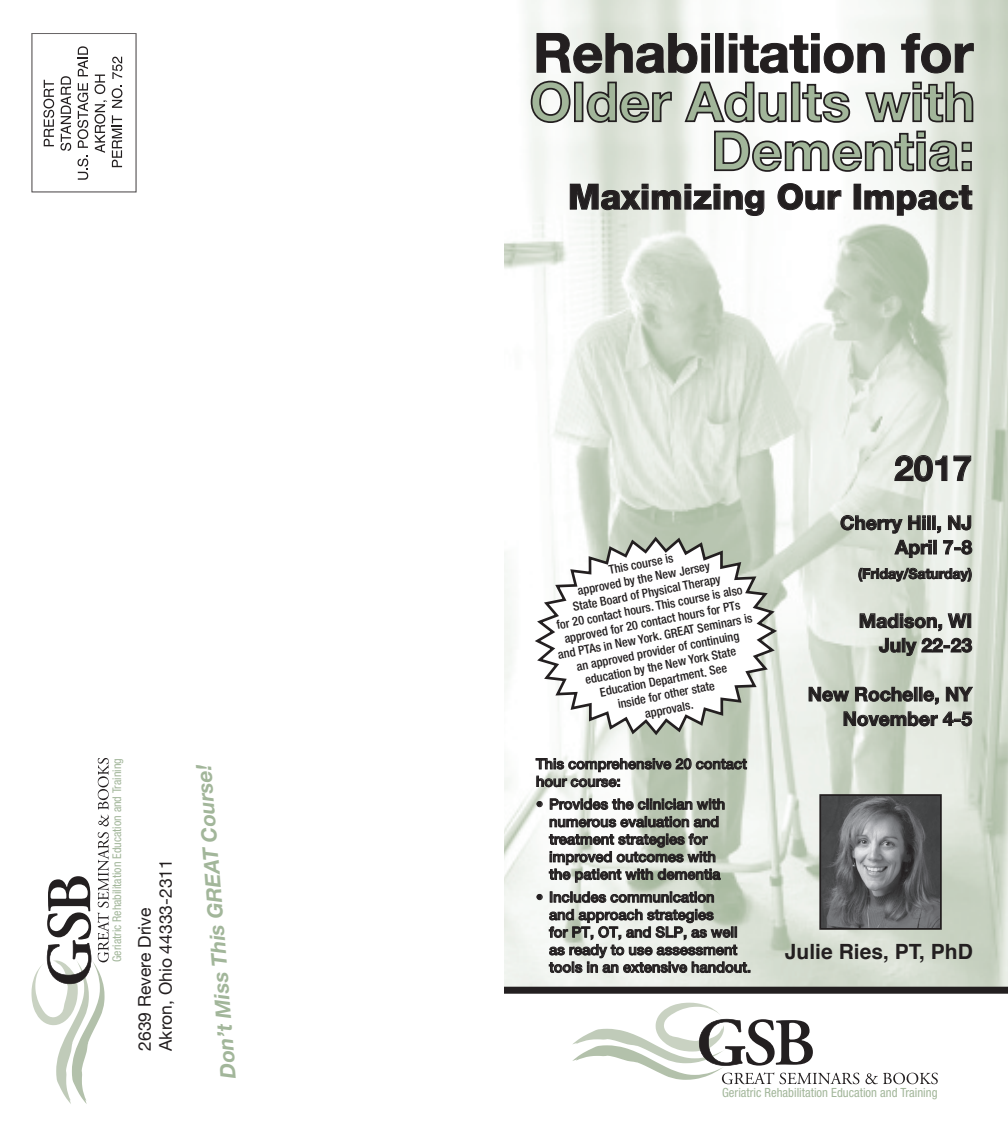
<style>
.page{position:relative;width:1008px;height:1134px;background:#fff}
.page>*{position:absolute;margin:0;border:0;box-sizing:border-box;transform-origin:0 0}
.t1{font:700 54.25px/49px "Helvetica Neue";color:#a2b69a;text-align:right}
.t2{font:800 35px "Helvetica Neue";color:#231f20}
.t3{font:700 35px "Helvetica Neue";color:#231f20}
.t4{font:italic 700 21px "Helvetica Neue";color:#a2b69a}
.t5{font:700 21px "Helvetica";color:#231f20}
.t6{font:700 19.25px/24.5px "Helvetica Neue";color:#231f20;text-align:right}
.t7{font:17.5px/21px "Helvetica Neue";color:#231f20}
.t8{font:500 14.53px/17.5px "Helvetica Neue";color:#231f20}
.t9{font:700 14px "Helvetica Neue";color:#231f20}
.t10{font:condensed 12.6px "Helvetica Neue";color:#a2b69a}
.t11{font:500 condensed 12.42px/14.9px "Helvetica Neue";color:#231f20;text-align:center}
.t12{font:condensed 12.08px "Helvetica Neue";color:#a2b69a}
</style>
<div class="page">
<img style="left:504px;top:0;width:504px;height:987px">
<svg style="left:32px;top:33px;width:104px;height:159px"></svg>
<div style="left:504px;top:987px;width:504px;height:7px;background:#231f20"></div>
<svg style="left:536px;top:758px;width:211px;height:29px;background:#a9aea5"></svg>
<svg style="left:537px;top:801px;width:5px;height:6px"></svg>
<svg style="left:550px;top:799px;width:174px;height:11px;background:#868782"></svg>
<svg style="left:550px;top:816px;width:168px;height:11px"></svg>
<svg style="left:549px;top:834px;width:172px;height:48px"></svg>
<svg style="left:537px;top:894px;width:5px;height:6px"></svg>
<svg style="left:550px;top:892px;width:164px;height:11px;background:#8a8b87"></svg>
<svg style="left:549px;top:909px;width:201px;height:64px;background:#afb1ac"></svg>
<svg style="left:536px;top:33px;width:174px;height:41px;background:#7e7e7b"></svg>
<div style="left:716px;top:33px;width:7px;height:39px;background:#231f20"></div>
<div style="left:715px;top:33px;width:9px;height:40px;border:1px solid #231f20"></div>
<svg style="left:728px;top:33px;width:157px;height:41px"></svg>
<svg style="left:901px;top:33px;width:73px;height:41px;background:#8d8e89"></svg>
<svg style="left:530px;top:80px;width:41px;height:44px"></svg>
<div style="left:574px;top:82px;width:9px;height:40px;border:2px solid #231f20"></div>
<svg style="left:586px;top:81px;width:87px;height:43px;background:#b5b9b1"></svg>
<svg style="left:684px;top:81px;width:103px;height:43px"></svg>
<div style="left:791px;top:82px;width:9px;height:40px;border:2px solid #231f20"></div>
<svg style="left:801px;top:83px;width:50px;height:41px"></svg>
<svg style="left:864px;top:81px;width:110px;height:42px"></svg>
<svg style="left:713px;top:130px;width:260px;height:43px"></svg>
<svg style="left:569px;top:183px;width:196px;height:33px"></svg>
<svg style="left:777px;top:183px;width:65px;height:28px"></svg>
<div style="left:854px;top:184px;width:7px;height:26px;border:1px solid #231f20"></div>
<svg style="left:864px;top:185px;width:109px;height:31px"></svg>
<svg style="left:894px;top:455px;width:77px;height:27px;background:#c0c4bd"></svg>
<svg style="left:840px;top:515px;width:86px;height:19px;background:#a5aaa0"></svg>
<div style="left:927px;top:515px;width:4px;height:15px;border:1px solid #231f20"></div>
<div style="left:932px;top:515px;width:4px;height:15px;border:1px solid #231f20"></div>
<svg style="left:937px;top:526px;width:4px;height:7px"></svg>
<svg style="left:948px;top:515px;width:23px;height:15px"></svg>
<svg style="left:894px;top:540px;width:38px;height:18px"></svg>
<div style="left:933px;top:540px;width:4px;height:14px;border:1px solid #231f20"></div>
<svg style="left:943px;top:540px;width:29px;height:15px"></svg>
<svg style="left:858px;top:567px;width:114px;height:15px;background:#979993"></svg>
<svg style="left:860px;top:613px;width:107px;height:18px;background:#a8aba4"></svg>
<div style="left:967px;top:613px;width:4px;height:15px;border:1px solid #231f20"></div>
<svg style="left:879px;top:638px;width:93px;height:18px;background:#a3a79f"></svg>
<svg style="left:809px;top:687px;width:40px;height:16px"></svg>
<svg style="left:855px;top:687px;width:58px;height:15px"></svg>
<div style="left:914px;top:687px;width:3px;height:14px;border:1px solid #231f20"></div>
<div style="left:919px;top:687px;width:3px;height:14px;border:1px solid #231f20"></div>
<svg style="left:923px;top:690px;width:16px;height:15px"></svg>
<svg style="left:946px;top:687px;width:27px;height:15px"></svg>
<svg style="left:843px;top:711px;width:129px;height:16px;background:#a0a49c"></svg>
<svg style="left:32px;top:832px;width:77px;height:272px"></svg>
<svg style="left:98px;top:758px;width:11px;height:68px"></svg>
<svg style="left:572px;top:1003px;width:287px;height:81px"></svg>
<svg style="left:865px;top:1073px;width:73px;height:11px"></svg>
<img style="left:822px;top:797px;width:117px;height:130px">
<div style="left:819px;top:794px;width:123px;height:136px;border:2px solid #231f20"></div>
<svg style="left:532px;top:535px;width:248px;height:202px"></svg>
<h1 class="t1" style="left:530px;top:76px;width:447px">Older Adults with<br>Dementia:</h1>
<h2 class="t2" style="left:568px;top:176px;width:406px">Maximizing Our Impact</h2>
<p class="t12" style="left:110px;top:962px;width:205px;rotate:-90deg">Geriatric Rehabilitation Education and Training</p>
<h3 class="t7" style="left:133px;top:1051px;width:193px;rotate:-90deg">2639 Revere Drive<br>Akron, Ohio 44333-2311</h3>
<p class="t11" style="left:543px;top:575px;width:199px;rotate:-11deg">This course is<br>approved by the New Jersey<br>State Board of Physical Therapy<br>for 20 contact hours. This course is also approved for 20 contact hours for PTs and PTAs in New York. GREAT Seminars is an approved provider of continuing education by the New York State<br>Education Department. See<br>inside for other state<br>approvals.</p>
<h3 class="t4" style="left:217px;top:1079px;width:317px;rotate:-95deg">Don’t Miss This GREAT Course!</h3>
<p class="t8" style="left:536px;top:755px;width:212px">This comprehensive 20 contact hour course:</p>
<p class="t8" style="left:536px;top:795px;width:191px;text-align:center">• Provides the clinician with numerous evaluation and treatment strategies for improved outcomes with the patient with dementia</p>
<p class="t8" style="left:549px;top:888px;width:203px;text-indent:-13px">• Includes communication<br>and approach strategies<br>for PT, OT, and SLP, as well as ready to use assessment tools in an extensive handout.</p>
<h2 class="t3" style="left:894px;top:446px;width:79px">2017</h2>
<h3 class="t6" style="left:840px;top:510px;width:133px">Cherry Hill, NJ<br>April 7-8</h3>
<p class="t9" style="left:858px;top:565px;width:116px">(Friday/Saturday)</p>
<h3 class="t6" style="left:859px;top:608px;width:115px">Madison, WI<br>July 22-23</h3>
<h3 class="t6" style="left:808px;top:681px;width:166px">New Rochelle, NY<br>November 4-5</h3>
<h3 class="t5" style="left:785px;top:935px;width:189px">Julie Ries, PT, PhD</h3>
<p class="t10" style="left:722px;top:1085px;width:217px">Geriatric Rehabilitation Education and Training</p>
</div>
